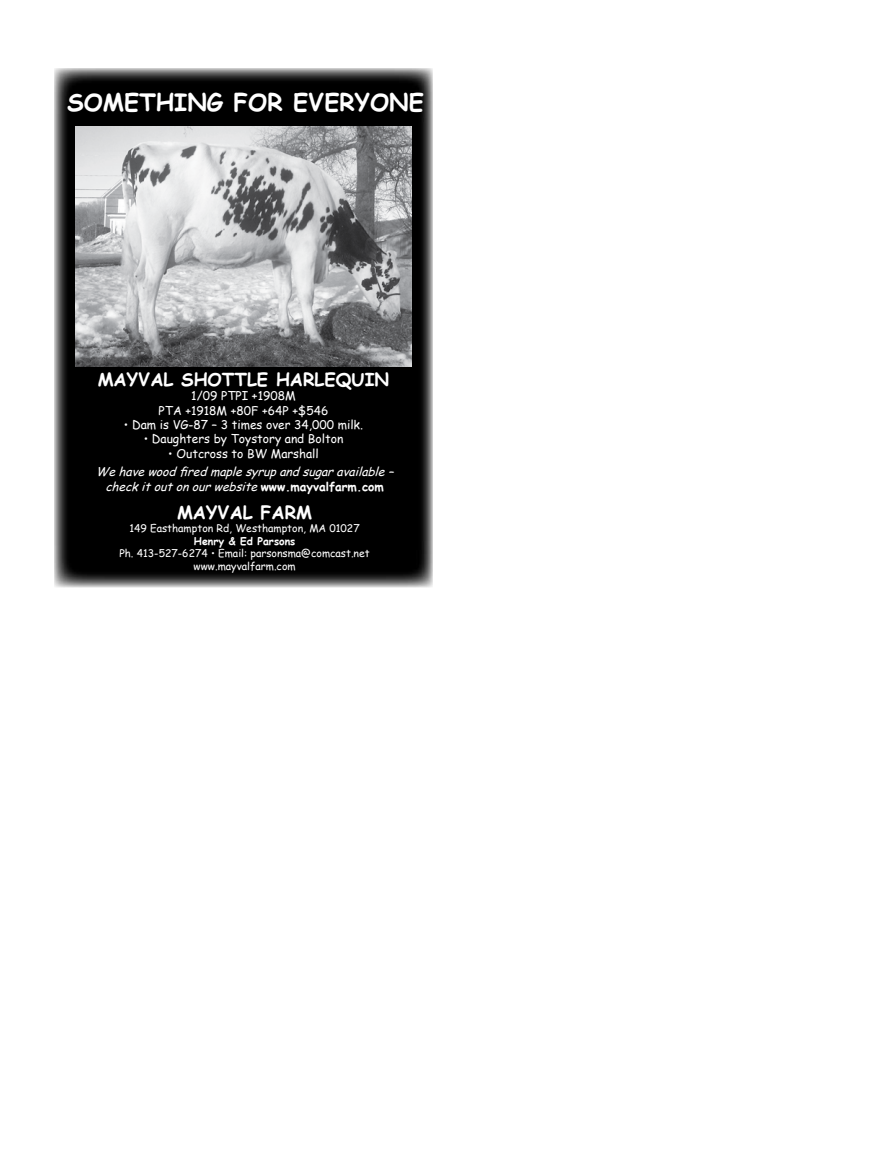
<style>
.page{position:relative;width:878px;height:1175px;background:#fff}
.page>*{position:absolute;margin:0;border:0;box-sizing:border-box;transform-origin:0 0}
.t1{font:700 24px "Comic Sans MS";color:#fff}
.t2{font:700 18px "Comic Sans MS";color:#fff}
.t3{font:12px/14.4px "Comic Sans MS";color:#fff;text-align:center}
.t4{font:italic 12px/14.4px "Comic Sans MS";color:#fff;text-align:center}
.t5{font:10.5px/12.6px "Comic Sans MS";color:#fff;text-align:center}
.t6{font:700 10.5px "Comic Sans MS";color:#fff}
.s1{font-weight:700;font-style:normal}
</style>
<div class="page">
<svg style="left:54px;top:68px;width:378px;height:519px;background:#121212"></svg>
<img style="left:76px;top:126px;width:335px;height:240px">
<h1 class="t1" style="left:67px;top:85px;width:35px">Somethin</h1>
<h1 class="t1" style="left:207px;top:85px;width:182px">g For Everyone</h1>
<h2 class="t2" style="left:98px;top:366px;width:29px">MAYVAL</h2>
<h2 class="t2" style="left:181px;top:366px;width:121px">SHOTTLE HARL</h2>
<h2 class="t2" style="left:324px;top:366px;width:66px">EQUIN</h2>
<p class="t3" style="left:158px;top:388px;width:171px">1/09 PTPI +1908M<br>PTA +1918M +80F +64P +$546</p>
<p class="t3" style="left:124px;top:417px;width:241px">• Dam is VG-87 – 3 times over 34,000 milk.</p>
<p class="t3" style="left:144px;top:431px;width:201px">• Daughters by Toystory and Bolton</p>
<p class="t3" style="left:168px;top:446px;width:152px">• Outcross to BW Marshall</p>
<p class="t4" style="left:96px;top:464px;width:303px">Wehavewoodfiredmaplesyrupandsugaravailable– checkitoutonourwebsite<span class="s1">www.mayvalfarm.com</span></p>
<h2 class="t2" style="left:177px;top:499px;width:135px">Mayval Farm</h2>
<p class="t5" style="left:129px;top:521px;width:232px">149 Easthampton Rd, Westhampton, MA 01027</p>
<p class="t6" style="left:194px;top:533px;width:103px">Henry &amp; Ed Parsons</p>
<p class="t5" style="left:119px;top:546px;width:252px">Ph. 413-527-6274 • Email: parsonsma@comcast.net www.mayvalfarm.com</p>
</div>
